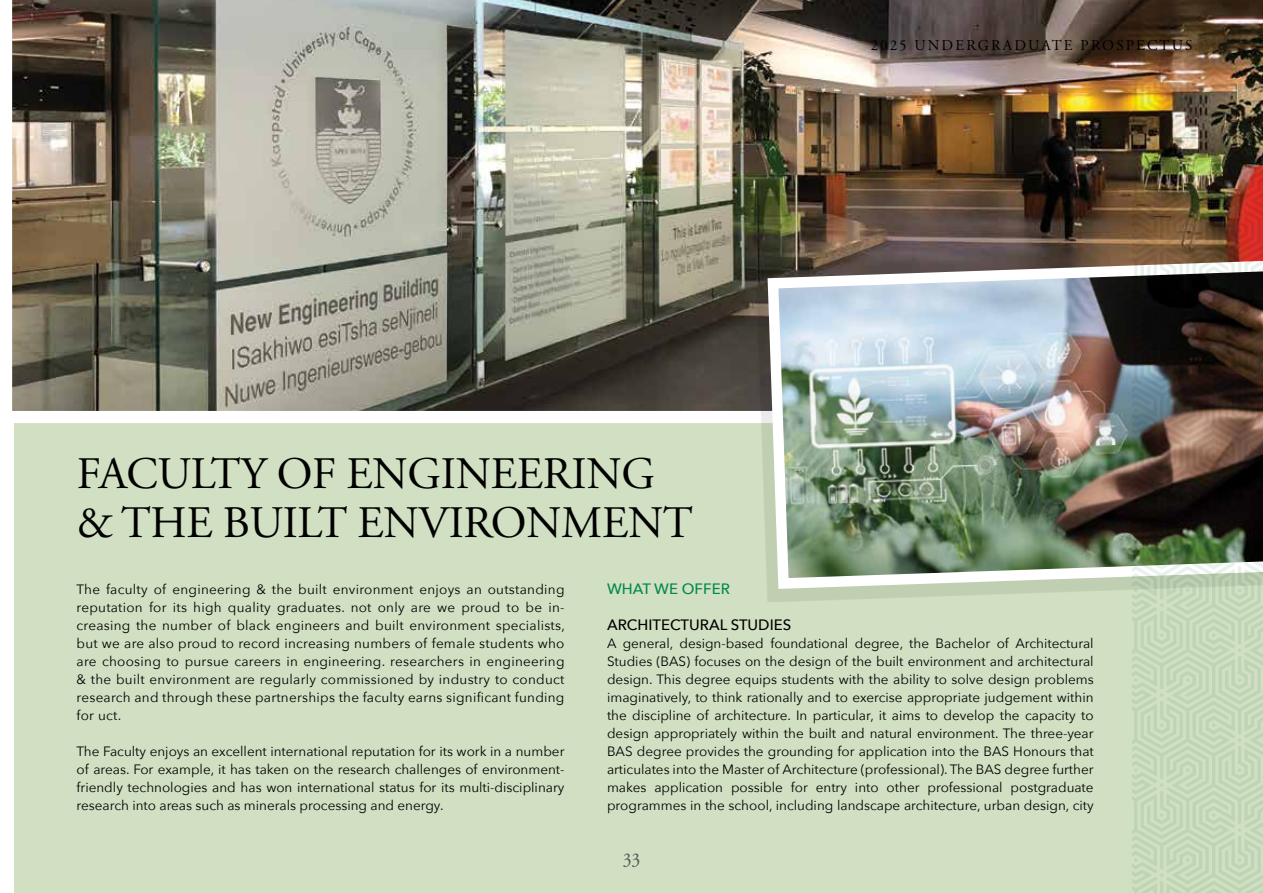
<style>
.page{position:relative;width:1263px;height:893px;background:#fff}
.page>*{position:absolute;margin:0;border:0;box-sizing:border-box;transform-origin:0 0}
.t1{font:45px/49.5px "Adobe Garamond Pro";letter-spacing:-.005em;color:#000}
.t2{font:19.5px "Adobe Garamond Pro";color:#515254;scale:.9 1}
.t3{font:15px "Adobe Garamond Pro";letter-spacing:.145em;color:#000}
.t4{font:500 15px "Avenir Next";color:#000}
.t5{font:500 15px "Avenir Next";color:#00894b}
.t6{font:13.5px/18px "Avenir Next";color:#000;text-align:justify}
</style>
<div class="page">
<div style="left:15px;top:85px;width:1248px;height:808px;background:#d1e0c2"></div>
<img style="left:12px;top:0;width:1251px;height:423px">
<div style="left:756px;top:270px;width:507px;height:332px;background:#000;opacity:.08"></div>
<img style="left:762px;top:252px;width:370px;height:342px">
<img style="left:1132px;top:21px;width:131px;height:872px">
<h1 class="t1" style="left:77px;top:450px;width:618px">FACULTY OF ENGINEERING &amp; THE BUILT ENVIRONMENT</h1>
<p class="t3" style="left:871px;top:36px;width:323px">2025 UNDERGRADUATE PROSPECTUS</p>
<p class="t6" style="left:77px;top:580px;width:490px">The faculty of engineering &amp; the built environment enjoys an outstanding reputation for its high quality graduates. not only are we proud to be in&shy;creasing the number of black engineers and built environment specialists, but we are also proud to record increasing numbers of female students who are choosing to pursue careers in engineering. researchers in engineering &amp; the built environment are regularly commissioned by industry to conduct research and through these partnerships the faculty earns significant funding for uct.</p>
<p class="t6" style="left:77px;top:742px;width:489px">The Faculty enjoys an excellent international reputation for its work in a number of areas. For example, it has taken on the research challenges of environment&shy;friendly technologies and has won international status for its multi-disciplinary research into areas such as minerals processing and energy.</p>
<p class="t5" style="left:607px;top:576px;width:124px">WHAT WE OFFER</p>
<p class="t4" style="left:607px;top:612px;width:186px">ARCHITECTURAL STUDIES</p>
<p class="t6" style="left:607px;top:634px;width:488px">A general, design-based foundational degree, the Bachelor of Architectural Studies (BAS) focuses on the design of the built environment and architectural design. This degree equips students with the ability to solve design problems imaginatively, to think rationally and to exercise appropriate judgement within the discipline of architecture. In particular, it aims to develop the capacity to design appropriately within the built and natural environment. The three-year BAS degree provides the grounding for application into the BAS Honours that articulates into the Master of Architecture (professional). The BAS degree further makes application possible for entry into other professional postgraduate programmes in the school, including landscape architecture, urban design, city</p>
<h2 class="t2" style="left:623px;top:848px;width:21px">33</h2>
</div>
